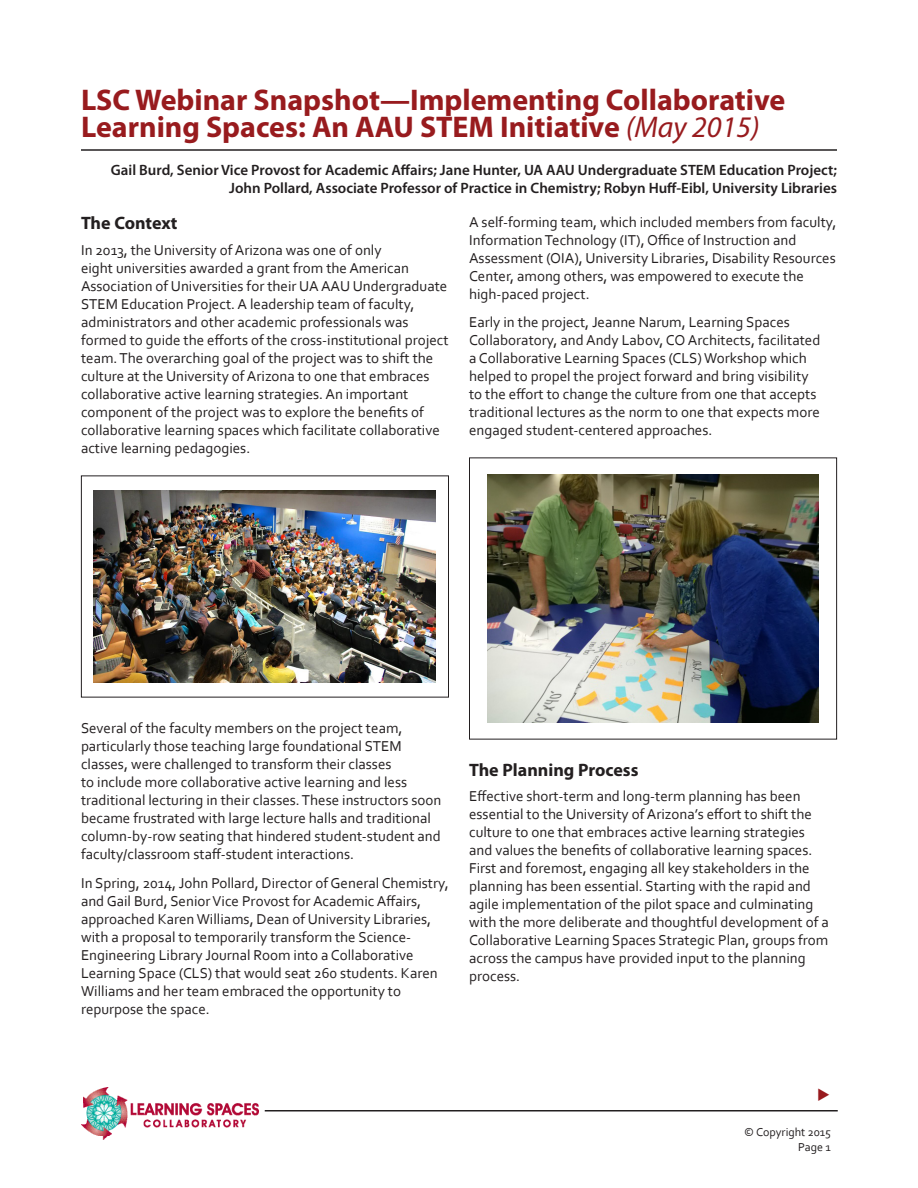
<style>
.page{position:relative;width:918px;height:1188px;background:#fff}
.page>*{position:absolute;margin:0;border:0;box-sizing:border-box;transform-origin:0 0}
.Title_-_First_Page{font:700 30px/27px "Myriad Pro";color:#981b1e}
.Subheading_2{font:700 18px "Myriad Pro";color:#231f20}
.Body_Text{font:15px/18px "Corbel";color:#231f20}
.Author_Architect{font:600 15px/18px "Myriad Pro";color:#231f20;text-align:right}
.t1{font:12px "Corbel";color:#231f20}
.s1{font-weight:400;font-style:italic}
</style>
<div class="page">
<hr style="left:81px;top:149px;width:756px;height:2px;background:#231f20">
<img style="left:81px;top:1088px;width:177px;height:51px">
<hr style="left:265px;top:1110px;width:573px;height:2px;background:#231f20">
<div style="left:81px;top:476px;width:368px;height:222px;border:1px solid #231f20"></div>
<img style="left:94px;top:490px;width:342px;height:193px">
<div style="left:469px;top:458px;width:368px;height:282px;border:1px solid #231f20"></div>
<img style="left:487px;top:474px;width:332px;height:249px">
<p class="Title_-_First_Page" style="left:81px;top:86px;width:706px">LSC Webinar Snapshot—Implementing Collaborative<br>Learning Spaces: An AAU STEM Initiative <span class="s1">(May 2015)</span></p>
<p class="Author_Architect" style="left:111px;top:160px;width:728px">Gail Burd, Senior Vice Provost for Academic Affairs; Jane Hunter, UA AAU Undergraduate STEM Education Project;<br>John Pollard, Associate Professor of Practice in Chemistry; Robyn Huff-Eibl, University Libraries</p>
<p class="Subheading_2" style="left:81px;top:211px;width:98px">The Context</p>
<p class="Body_Text" style="left:81px;top:240px;width:369px">In 2013, the University of Arizona was one of only<br>eight universities awarded a grant from the American Association of Universities for their UA AAU Undergraduate STEM Education Project. A leadership team of faculty, administrators and other academic professionals was formed to guide the efforts of the cross-institutional project team. The overarching goal of the project was to shift the culture at the University of Arizona to one that embraces collaborative active learning strategies. An important component of the project was to explore the benefits of collaborative learning spaces which facilitate collaborative active learning pedagogies.</p>
<p class="Body_Text" style="left:469px;top:212px;width:369px">A self-forming team, which included members from faculty, Information Technology (IT), Office of Instruction and Assessment (OIA), University Libraries, Disability Resources Center, among others, was empowered to execute the high-paced project.</p>
<p class="Body_Text" style="left:469px;top:313px;width:353px">Early in the project, Jeanne Narum, Learning Spaces Collaboratory, and Andy Labov, CO Architects, facilitated a Collaborative Learning Spaces (CLS) Workshop which helped to propel the project forward and bring visibility to the effort to change the culture from one that accepts traditional lectures as the norm to one that expects more engaged student-centered approaches.</p>
<p class="Body_Text" style="left:81px;top:719px;width:362px">Several of the faculty members on the project team, particularly those teaching large foundational STEM classes, were challenged to transform their classes<br>to include more collaborative active learning and less traditional lecturing in their classes. These instructors soon became frustrated with large lecture halls and traditional column-by-row seating that hindered student-student and faculty/classroom staff-student interactions.</p>
<p class="Body_Text" style="left:81px;top:874px;width:369px">In Spring, 2014, John Pollard, Director of General Chemistry, and Gail Burd, Senior Vice Provost for Academic Affairs, approached Karen Williams, Dean of University Libraries, with a proposal to temporarily transform the Science-Engineering Library Journal Room into a Collaborative Learning Space (CLS) that would seat 260 students. Karen Williams and her team embraced the opportunity to repurpose the space.</p>
<p class="Subheading_2" style="left:469px;top:758px;width:171px">The Planning Process</p>
<p class="Body_Text" style="left:469px;top:787px;width:361px">Effective short-term and long-term planning has been essential to the University of Arizona’s effort to shift the culture to one that embraces active learning strategies and values the benefits of collaborative learning spaces.<br>First and foremost, engaging all key stakeholders in the planning has been essential. Starting with the rapid and agile implementation of the pilot space and culminating with the more deliberate and thoughtful development of a Collaborative Learning Spaces Strategic Plan, groups from across the campus have provided input to the planning process.</p>
<p class="t1" style="left:744px;top:1125px;width:88px">© Copyright 2015</p>
<p class="t1" style="left:798px;top:1139px;width:34px">Page 1</p>
</div>
